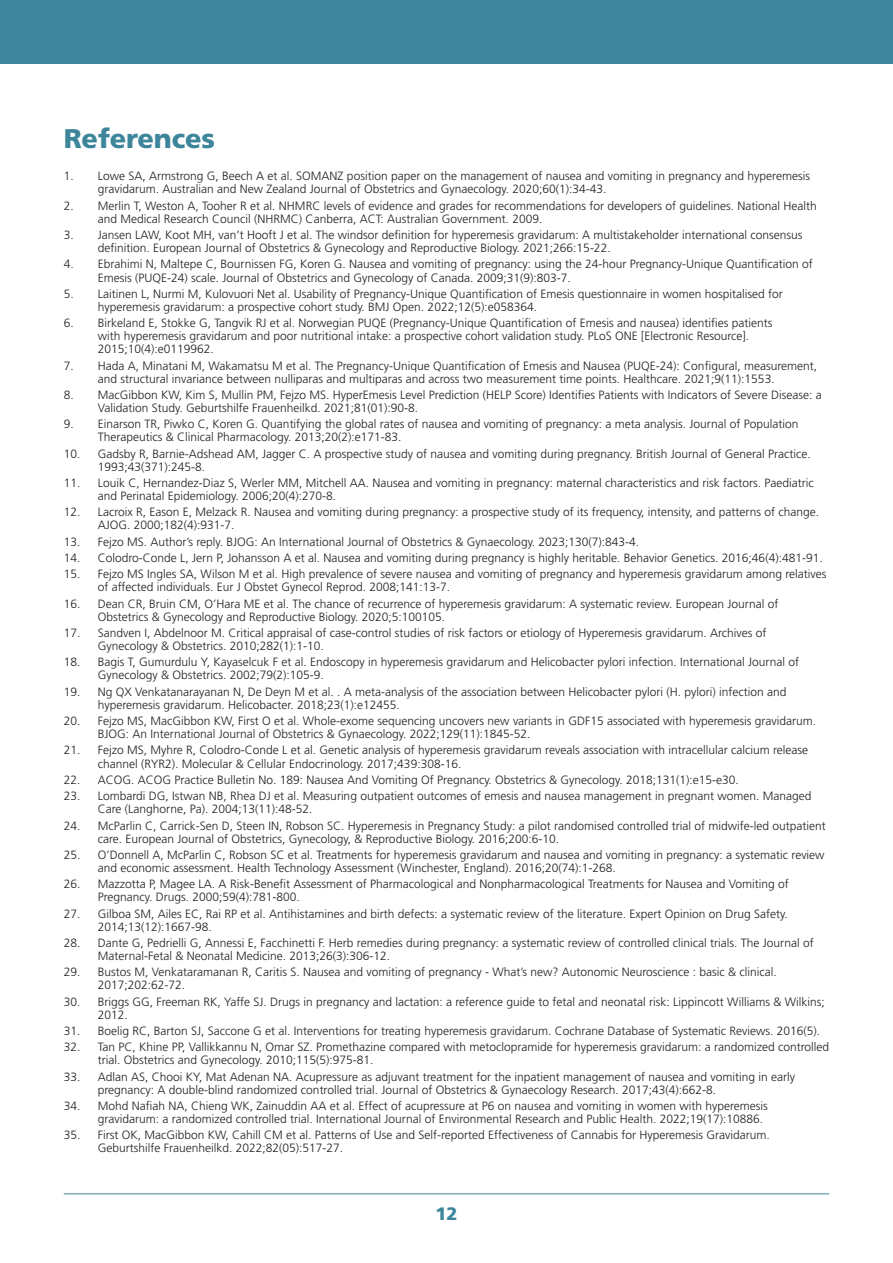
<style>
.page{position:relative;width:893px;height:1263px;background:#fff}
.page>*{position:absolute;margin:0;border:0;box-sizing:border-box;transform-origin:0 0}
.Heading_1{font:900 27px "Frutiger LT Std";letter-spacing:-.005em;color:#3d859b}
.t1{font:900 18px "Frutiger LT Std";color:#3d859b}
.Body_Text_Main{font:300 12px/13px "Frutiger LT Std";color:#231f20}
</style>
<div class="page">
<div style="left:0;top:0;width:893px;height:64px;background:#3d859b"></div>
<hr style="left:64px;top:1193px;width:765px;height:1px;background:#3d859b">
<p class="Heading_1" style="left:64px;top:122px;width:153px">References</p>
<p class="Body_Text_Main" style="left:98px;top:170px;width:714px;text-indent:-34px">1. Lowe SA, Armstrong G, Beech A et al. SOMANZ position paper on the management of nausea and vomiting in pregnancy and hyperemesis gravidarum. Australian and New Zealand Journal of Obstetrics and Gynaecology. 2020;60(1):34-43.</p>
<p class="Body_Text_Main" style="left:98px;top:199px;width:721px;text-indent:-34px">2. Merlin T, Weston A, Tooher R et al. NHMRC levels of evidence and grades for recommendations for developers of guidelines. National Health and Medical Research Council (NHRMC) Canberra, ACT: Australian Government. 2009.</p>
<p class="Body_Text_Main" style="left:98px;top:229px;width:706px;text-indent:-34px">3. Jansen LAW, Koot MH, van’t Hooft J et al. The windsor definition for hyperemesis gravidarum: A multistakeholder international consensus definition. European Journal of Obstetrics &amp; Gynecology and Reproductive Biology. 2021;266:15-22.</p>
<p class="Body_Text_Main" style="left:98px;top:258px;width:717px;text-indent:-34px">4. Ebrahimi N, Maltepe C, Bournissen FG, Koren G. Nausea and vomiting of pregnancy: using the 24-hour Pregnancy-Unique Quantification of<br>Emesis (PUQE-24) scale. Journal of Obstetrics and Gynecology of Canada. 2009;31(9):803-7.</p>
<p class="Body_Text_Main" style="left:98px;top:287px;width:686px;text-indent:-34px">5. Laitinen L, Nurmi M, Kulovuori Net al. Usability of Pregnancy-Unique Quantification of Emesis questionnaire in women hospitalised for hyperemesis gravidarum: a prospective cohort study. BMJ Open. 2022;12(5):e058364.</p>
<p class="Body_Text_Main" style="left:98px;top:317px;width:676px;text-indent:-34px">6. Birkeland E, Stokke G, Tangvik RJ et al. Norwegian PUQE (Pregnancy-Unique Quantification of Emesis and nausea) identifies patients with hyperemesis gravidarum and poor nutritional intake: a prospective cohort validation study. PLoS ONE [Electronic Resource].<br>2015;10(4):e0119962.</p>
<p class="Body_Text_Main" style="left:98px;top:359px;width:721px;text-indent:-34px">7. Hada A, Minatani M, Wakamatsu M et al. The Pregnancy-Unique Quantification of Emesis and Nausea (PUQE-24): Configural, measurement, and structural invariance between nulliparas and multiparas and across two measurement time points. Healthcare. 2021;9(11):1553.</p>
<p class="Body_Text_Main" style="left:98px;top:388px;width:725px;text-indent:-34px">8. MacGibbon KW, Kim S, Mullin PM, Fejzo MS. HyperEmesis Level Prediction (HELP Score) Identifies Patients with Indicators of Severe Disease: a<br>Validation Study. Geburtshilfe Frauenheilkd. 2021;81(01):90-8.</p>
<p class="Body_Text_Main" style="left:98px;top:418px;width:702px;text-indent:-34px">9. Einarson TR, Piwko C, Koren G. Quantifying the global rates of nausea and vomiting of pregnancy: a meta analysis. Journal of Population<br>Therapeutics &amp; Clinical Pharmacology. 2013;20(2):e171-83.</p>
<p class="Body_Text_Main" style="left:98px;top:447px;width:715px;text-indent:-34px">10. Gadsby R, Barnie-Adshead AM, Jagger C. A prospective study of nausea and vomiting during pregnancy. British Journal of General Practice.<br>1993;43(371):245-8.</p>
<p class="Body_Text_Main" style="left:98px;top:476px;width:718px;text-indent:-34px">11. Louik C, Hernandez-Diaz S, Werler MM, Mitchell AA. Nausea and vomiting in pregnancy: maternal characteristics and risk factors. Paediatric and Perinatal Epidemiology. 2006;20(4):270-8.</p>
<p class="Body_Text_Main" style="left:98px;top:506px;width:723px;text-indent:-34px">12. Lacroix R, Eason E, Melzack R. Nausea and vomiting during pregnancy: a prospective study of its frequency, intensity, and patterns of change.<br>AJOG. 2000;182(4):931-7.</p>
<p class="Body_Text_Main" style="left:64px;top:535px;width:577px">13. Fejzo MS. Author’s reply. BJOG: An International Journal of Obstetrics &amp; Gynaecology. 2023;130(7):843-4.</p>
<p class="Body_Text_Main" style="left:64px;top:551px;width:760px">14. Colodro-Conde L, Jern P, Johansson A et al. Nausea and vomiting during pregnancy is highly heritable. Behavior Genetics. 2016;46(4):481-91.</p>
<p class="Body_Text_Main" style="left:98px;top:568px;width:730px;text-indent:-34px">15. Fejzo MS Ingles SA, Wilson M et al. High prevalence of severe nausea and vomiting of pregnancy and hyperemesis gravidarum among relatives of affected individuals. Eur J Obstet Gynecol Reprod. 2008;141:13-7.</p>
<p class="Body_Text_Main" style="left:98px;top:597px;width:682px;text-indent:-34px">16. Dean CR, Bruin CM, O’Hara ME et al. The chance of recurrence of hyperemesis gravidarum: A systematic review. European Journal of<br>Obstetrics &amp; Gynecology and Reproductive Biology. 2020;5:100105.</p>
<p class="Body_Text_Main" style="left:98px;top:626px;width:670px;text-indent:-34px">17. Sandven I, Abdelnoor M. Critical appraisal of case-control studies of risk factors or etiology of Hyperemesis gravidarum. Archives of<br>Gynecology &amp; Obstetrics. 2010;282(1):1-10.</p>
<p class="Body_Text_Main" style="left:98px;top:656px;width:703px;text-indent:-34px">18. Bagis T, Gumurdulu Y, Kayaselcuk F et al. Endoscopy in hyperemesis gravidarum and Helicobacter pylori infection. International Journal of<br>Gynecology &amp; Obstetrics. 2002;79(2):105-9.</p>
<p class="Body_Text_Main" style="left:98px;top:685px;width:690px;text-indent:-34px">19. Ng QX Venkatanarayanan N, De Deyn M et al. . A meta-analysis of the association between Helicobacter pylori (H. pylori) infection and hyperemesis gravidarum. Helicobacter. 2018;23(1):e12455.</p>
<p class="Body_Text_Main" style="left:98px;top:715px;width:720px;text-indent:-34px">20. Fejzo MS, MacGibbon KW, First O et al. Whole-exome sequencing uncovers new variants in GDF15 associated with hyperemesis gravidarum.<br>BJOG: An International Journal of Obstetrics &amp; Gynaecology. 2022;129(11):1845-52.</p>
<p class="Body_Text_Main" style="left:98px;top:744px;width:712px;text-indent:-34px">21. Fejzo MS, Myhre R, Colodro-Conde L et al. Genetic analysis of hyperemesis gravidarum reveals association with intracellular calcium release channel (RYR2). Molecular &amp; Cellular Endocrinology. 2017;439:308-16.</p>
<p class="Body_Text_Main" style="left:64px;top:773px;width:677px">22. ACOG. ACOG Practice Bulletin No. 189: Nausea And Vomiting Of Pregnancy. Obstetrics &amp; Gynecology. 2018;131(1):e15-e30.</p>
<p class="Body_Text_Main" style="left:98px;top:790px;width:715px;text-indent:-34px">23. Lombardi DG, Istwan NB, Rhea DJ et al. Measuring outpatient outcomes of emesis and nausea management in pregnant women. Managed<br>Care (Langhorne, Pa). 2004;13(11):48-52.</p>
<p class="Body_Text_Main" style="left:98px;top:819px;width:730px;text-indent:-34px">24. McParlin C, Carrick-Sen D, Steen IN, Robson SC. Hyperemesis in Pregnancy Study: a pilot randomised controlled trial of midwife-led outpatient care. European Journal of Obstetrics, Gynecology, &amp; Reproductive Biology. 2016;200:6-10.</p>
<p class="Body_Text_Main" style="left:98px;top:848px;width:728px;text-indent:-34px">25. O’Donnell A, McParlin C, Robson SC et al. Treatments for hyperemesis gravidarum and nausea and vomiting in pregnancy: a systematic review and economic assessment. Health Technology Assessment (Winchester, England). 2016;20(74):1-268.</p>
<p class="Body_Text_Main" style="left:98px;top:878px;width:692px;text-indent:-34px">26. Mazzotta P, Magee LA. A Risk-Benefit Assessment of Pharmacological and Nonpharmacological Treatments for Nausea and Vomiting of<br>Pregnancy. Drugs. 2000;59(4):781-800.</p>
<p class="Body_Text_Main" style="left:98px;top:907px;width:691px;text-indent:-34px">27. Gilboa SM, Ailes EC, Rai RP et al. Antihistamines and birth defects: a systematic review of the literature. Expert Opinion on Drug Safety.<br>2014;13(12):1667-98.</p>
<p class="Body_Text_Main" style="left:98px;top:936px;width:717px;text-indent:-34px">28. Dante G, Pedrielli G, Annessi E, Facchinetti F. Herb remedies during pregnancy: a systematic review of controlled clinical trials. The Journal of<br>Maternal-Fetal &amp; Neonatal Medicine. 2013;26(3):306-12.</p>
<p class="Body_Text_Main" style="left:98px;top:966px;width:681px;text-indent:-34px">29. Bustos M, Venkataramanan R, Caritis S. Nausea and vomiting of pregnancy - What’s new? Autonomic Neuroscience : basic &amp; clinical.<br>2017;202:62-72.</p>
<p class="Body_Text_Main" style="left:98px;top:995px;width:729px;text-indent:-34px">30. Briggs GG, Freeman RK, Yaffe SJ. Drugs in pregnancy and lactation: a reference guide to fetal and neonatal risk: Lippincott Williams &amp; Wilkins;<br>2012.</p>
<p class="Body_Text_Main" style="left:64px;top:1024px;width:758px">31. Boelig RC, Barton SJ, Saccone G et al. Interventions for treating hyperemesis gravidarum. Cochrane Database of Systematic Reviews. 2016(5).</p>
<p class="Body_Text_Main" style="left:98px;top:1041px;width:733px;text-indent:-34px">32. Tan PC, Khine PP, Vallikkannu N, Omar SZ. Promethazine compared with metoclopramide for hyperemesis gravidarum: a randomized controlled trial. Obstetrics and Gynecology. 2010;115(5):975-81.</p>
<p class="Body_Text_Main" style="left:98px;top:1070px;width:699px;text-indent:-34px">33. Adlan AS, Chooi KY, Mat Adenan NA. Acupressure as adjuvant treatment for the inpatient management of nausea and vomiting in early pregnancy: A double-blind randomized controlled trial. Journal of Obstetrics &amp; Gynaecology Research. 2017;43(4):662-8.</p>
<p class="Body_Text_Main" style="left:98px;top:1099px;width:671px;text-indent:-34px">34. Mohd Nafiah NA, Chieng WK, Zainuddin AA et al. Effect of acupressure at P6 on nausea and vomiting in women with hyperemesis gravidarum: a randomized controlled trial. International Journal of Environmental Research and Public Health. 2022;19(17):10886.</p>
<p class="Body_Text_Main" style="left:98px;top:1129px;width:674px;text-indent:-34px">35. First OK, MacGibbon KW, Cahill CM et al. Patterns of Use and Self-reported Effectiveness of Cannabis for Hyperemesis Gravidarum.<br>Geburtshilfe Frauenheilkd. 2022;82(05):517-27.</p>
<h2 class="t1" style="left:435px;top:1203px;width:24px">12</h2>
</div>
